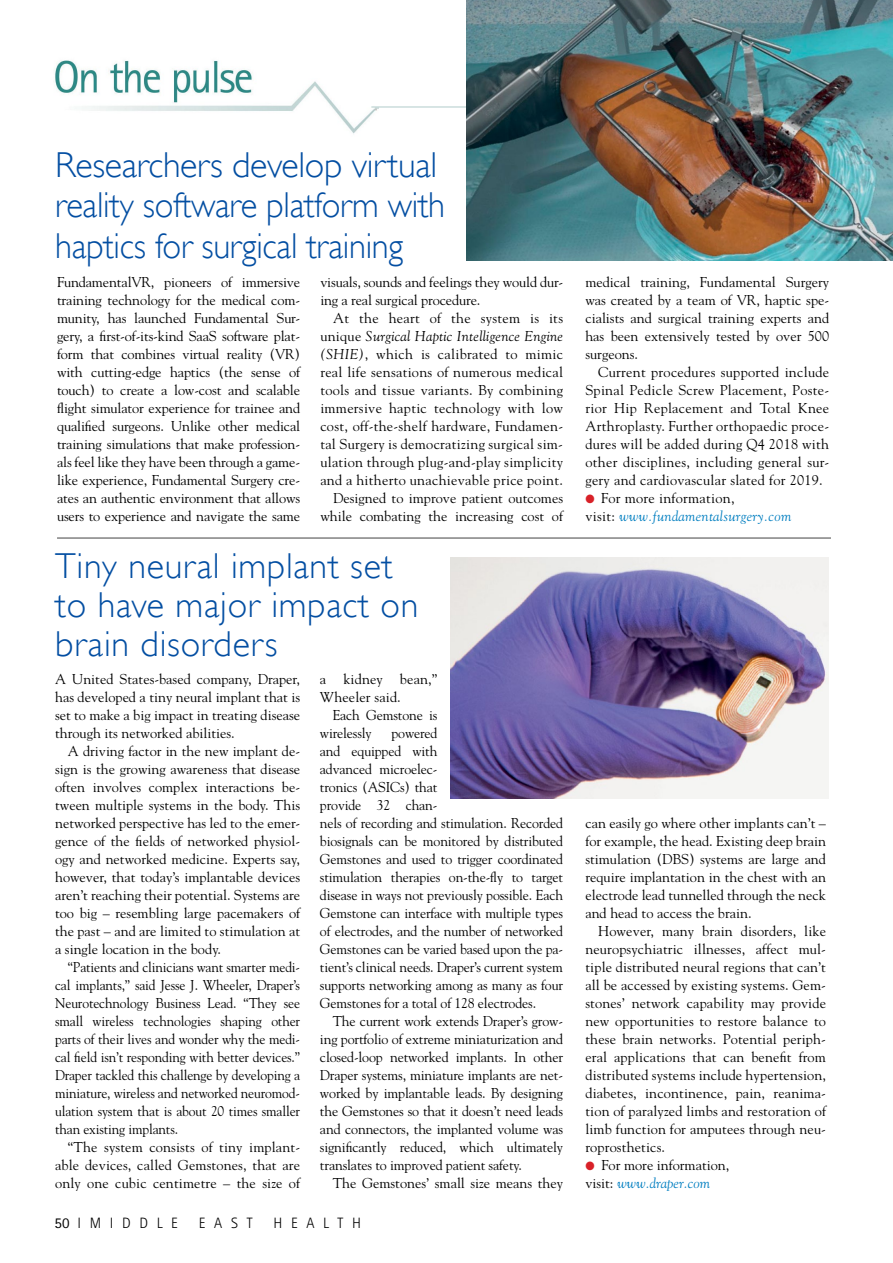
<style>
.page{position:relative;width:893px;height:1263px;background:#fff}
.page>*{position:absolute;margin:0;border:0;box-sizing:border-box;transform-origin:0 0}
.t1{font:300 36px/40.5px "Gill Sans";letter-spacing:-.01em;color:#034ea2}
.t2{font:300 36px/39px "Gill Sans";letter-spacing:.02em;color:#034ea2}
.t3{font:300 15px "Rotis Sans Serif";letter-spacing:.58em;color:#000}
.t4{font:14.25px/18px "Goudy";color:#000;text-align:justify}
.t5{font:14.25px/18px "Goudy";letter-spacing:.02em;color:#000;text-align:right}
.t6{font:14.25px/18px "Goudy";color:#000;text-align:justify;scale:.95 1}
.t7{font:italic 14.25px/18px "Goudy";letter-spacing:.02em;color:#007ec0}
.s1{font-style:italic}
.s2{font-weight:400}
.s3{color:#d82128}
.s4{font-style:normal;color:#000}
.s5{font-style:italic;color:#007ec0}
</style>
<div class="page">
<img style="left:55px;top:60px;width:323px;height:74px">
<hr style="left:371px;top:106px;width:490px;height:1px;background:#b5cecd">
<hr style="left:57px;top:537px;width:774px;height:2px;background:#000">
<img style="left:450px;top:558px;width:379px;height:240px">
<img style="left:467px;top:0;width:426px;height:260px">
<h1 class="t1" style="left:55px;top:144px;width:391px">Researchers develop virtual reality software platform with haptics for surgical training</h1>
<p class="t4" style="left:57px;top:273px;width:245px">FundamentalVR, pioneers of immersive training technology for the medical com&shy;munity, has launched Fundamental Sur&shy;gery, a first-of-its-kind SaaS software plat&shy;form that combines virtual reality (VR) with cutting-edge haptics (the sense of touch) to create a low-cost and scalable flight simulator experience for trainee and qualified surgeons. Unlike other medical training simulations that make profession&shy;als feel like they have been through a game&shy;like experience, Fundamental Surgery cre&shy;ates an authentic environment that allows users to experience and navigate the same</p>
<p class="t4" style="left:320px;top:273px;width:244px">visuals, sounds and feelings they would dur&shy;ing a real surgical procedure.</p>
<p class="t5" style="left:320px;top:309px;width:244px">At the heart of the system is its unique <span class="s1">Surgical Haptic Intelligence Engine (SHIE)</span>, which is calibrated to mimic real life sensations of numerous medical tools and tissue variants. By combining immersive haptic technology with low cost, off-the-shelf hardware, Fundamen&shy;tal Surgery is democratizing surgical sim&shy;ulation through plug-and-play simplicity and a hitherto unachievable price point.<br>Designed to improve patient outcomes while combating the increasing cost of</p>
<h1 class="t2" style="left:55px;top:547px;width:365px">Tiny neural implant set to have major impact on brain disorders</h1>
<p class="t4" style="left:55px;top:669px;width:247px">A United States-based company, Draper, has developed a tiny neural implant that is set to make a big impact in treating disease through its networked abilities.</p>
<p class="t4" style="left:55px;top:741px;width:247px;text-indent:13px">A driving factor in the new implant de&shy;sign is the growing awareness that disease often involves complex interactions be&shy;tween multiple systems in the body. This networked perspective has led to the emer&shy;gence of the fields of networked physiol&shy;ogy and networked medicine. Experts say, however, that today’s implantable devices aren’t reaching their potential. Systems are too big – resembling large pacemakers of the past – and are limited to stimulation at a single location in the body.</p>
<p class="t6" style="left:55px;top:957px;width:259px;text-indent:13px">“Patients and clinicians want smarter medi&shy;cal implants,” said Jesse J. Wheeler, Draper’s Neurotechnology Business Lead. “They see small wireless technologies shaping other parts of their lives and wonder why the medi&shy;cal field isn’t responding with better devices.” Draper tackled this challenge by developing a miniature, wireless and networked neuromod&shy;ulation system that is about 20 times smaller than existing implants.</p>
<p class="t4" style="left:55px;top:1137px;width:247px;text-indent:13px">“The system consists of tiny implant&shy;able devices, called Gemstones, that are only one cubic centimetre – the size of</p>
<p class="t4" style="left:320px;top:669px;width:119px">a kidney bean,”<br>Wheeler said.</p>
<p class="t4" style="left:320px;top:705px;width:119px;text-indent:13px">Each Gemstone is wirelessly</p>
<p class="t4" style="left:320px;top:723px;width:245px;text-align:left;text-indent:71px">powered<br>and equipped with<br>advanced microelec-<br>tronics (ASICs) that<br>provide 32 chan-<br>nels of recording and stimulation. Recorded biosignals can be monitored by distributed Gemstones and used to trigger coordinated stimulation therapies on-the-fly to target disease in ways not previously possible. Each Gemstone can interface with multiple types of electrodes, and the number of networked Gemstones can be varied based upon the pa&shy;tient’s clinical needs. Draper’s current system supports networking among as many as four Gemstones for a total of 128 electrodes.</p>
<p class="t4" style="left:320px;top:1011px;width:245px;text-indent:13px">The current work extends Draper’s grow&shy;ing portfolio of extreme miniaturization and closed-loop networked implants. In other Draper systems, miniature implants are net&shy;worked by implantable leads. By designing the Gemstones so that it doesn’t need leads and connectors, the implanted volume was significantly reduced, which ultimately translates to improved patient safety.</p>
<p class="t4" style="left:333px;top:1173px;width:232px">The Gemstones’ small size means they</p>
<p class="t3" style="left:55px;top:1214px;width:125px"><span class="s2">50</span> IMIDDLE</p>
<p class="t3" style="left:199px;top:1214px;width:55px">EAST</p>
<p class="t3" style="left:274px;top:1214px;width:89px">HEALTH</p>
<p class="t4" style="left:585px;top:273px;width:245px">medical training, Fundamental Surgery was created by a team of VR, haptic spe&shy;cialists and surgical training experts and has been extensively tested by over 500 surgeons.</p>
<p class="t4" style="left:585px;top:363px;width:245px;text-indent:13px">Current procedures supported include Spinal Pedicle Screw Placement, Poste&shy;rior Hip Replacement and Total Knee Arthroplasty. Further orthopaedic proce&shy;dures will be added during Q4 2018 with other disciplines, including general sur&shy;gery and cardiovascular slated for 2019.</p>
<p class="t7" style="left:585px;top:489px;width:207px"><span class="s3">●</span> <span class="s4">For more information,<br>visit:</span> www.fundamentalsurgery.com</p>
<p class="t4" style="left:585px;top:813px;width:242px">can easily go where other implants can’t – for example, the head. Existing deep brain stimulation (DBS) systems are large and require implantation in the chest with an electrode lead tunnelled through the neck and head to access the brain.</p>
<p class="t4" style="left:585px;top:921px;width:242px;text-indent:13px">However, many brain disorders, like neuropsychiatric illnesses, affect mul&shy;tiple distributed neural regions that can’t all be accessed by existing systems. Gem&shy;stones’ network capability may provide new opportunities to restore balance to these brain networks. Potential periph&shy;eral applications that can benefit from distributed systems include hypertension, diabetes, incontinence, pain, reanima&shy;tion of paralyzed limbs and restoration of limb function for amputees through neu&shy;roprosthetics.</p>
<p class="t4" style="left:585px;top:1155px;width:145px"><span class="s3">●</span> For more information, visit: <span class="s5">www.draper.com</span></p>
</div>
